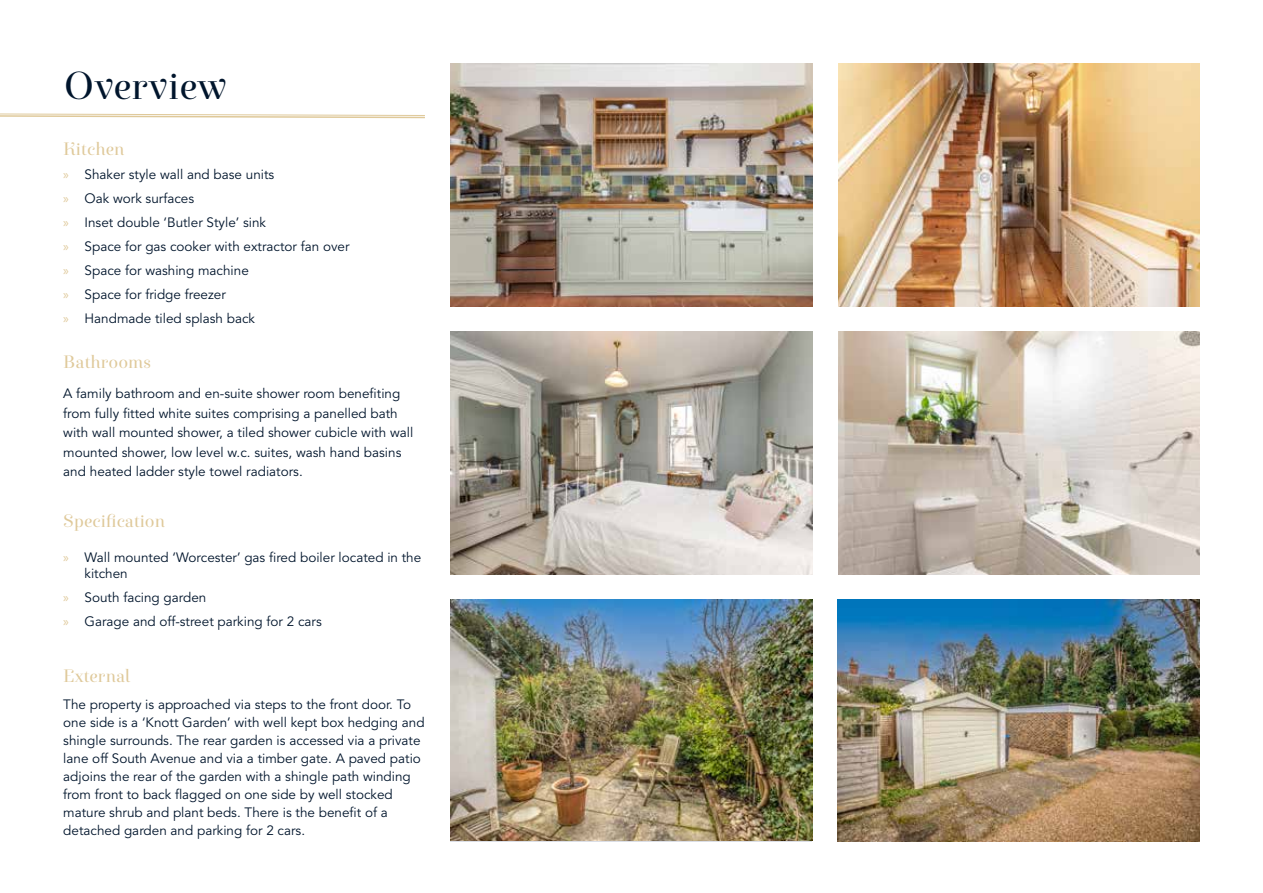
<style>
.page{position:relative;width:1263px;height:893px;background:#fff}
.page>*{position:absolute;margin:0;border:0;box-sizing:border-box;transform-origin:0 0}
.t1{font:39px "Exquise FY";letter-spacing:.005em;color:#00152c}
.t2{font:18px "Exquise FY";color:#dfc99a}
.t3{font:13.5px/24px "Avenir LT Std";color:#00152c}
.s1{font-family:"Myriad Pro";color:#dfc99a}
</style>
<div class="page">
<svg style="left:0;top:113px;width:425px;height:6px"></svg>
<img style="left:451px;top:64px;width:361px;height:242px">
<img style="left:838px;top:64px;width:361px;height:242px">
<img style="left:838px;top:332px;width:361px;height:242px">
<img style="left:451px;top:332px;width:361px;height:242px">
<img style="left:451px;top:600px;width:361px;height:241px">
<img style="left:838px;top:600px;width:361px;height:242px">
<h1 class="t1" style="left:64px;top:62px;width:165px">Overview</h1>
<h2 class="t2" style="left:63px;top:138px;width:63px">Kitchen</h2>
<p class="t3" style="left:63px;top:163px;width:288px"><span class="s1">»</span> Shaker style wall and base units<br><span class="s1">»</span> Oak work surfaces<br><span class="s1">»</span> Inset double ‘Butler Style’ sink<br><span class="s1">»</span> Space for gas cooker with extractor fan over <span class="s1">»</span> Space for washing machine<br><span class="s1">»</span> Space for fridge freezer<br><span class="s1">»</span> Handmade tiled splash back</p>
<h2 class="t2" style="left:63px;top:351px;width:89px">Bathrooms</h2>
<p class="t3" style="left:63px;top:384px;width:351px;line-height:19.5px">A family bathroom and en-suite shower room benefiting from fully fitted white suites comprising a panelled bath with wall mounted shower, a tiled shower cubicle with wall mounted shower, low level w.c. suites, wash hand basins and heated ladder style towel radiators.</p>
<h2 class="t2" style="left:63px;top:510px;width:104px">Specification</h2>
<p class="t3" style="left:85px;top:549px;width:338px;line-height:16.5px;text-indent:-21px"><span class="s1">»</span> Wall mounted ‘Worcester’ gas fired boiler located in the kitchen</p>
<p class="t3" style="left:63px;top:586px;width:260px"><span class="s1">»</span> South facing garden<br><span class="s1">»</span> Garage and off-street parking for 2 cars</p>
<h2 class="t2" style="left:63px;top:665px;width:69px">External</h2>
<p class="t3" style="left:63px;top:696px;width:363px;line-height:18px">The property is approached via steps to the front door. To one side is a ‘Knott Garden’ with well kept box hedging and shingle surrounds. The rear garden is accessed via a private lane off South Avenue and via a timber gate. A paved patio adjoins the rear of the garden with a shingle path winding from front to back flagged on one side by well stocked mature shrub and plant beds. There is the benefit of a detached garden and parking for 2 cars.</p>
</div>
